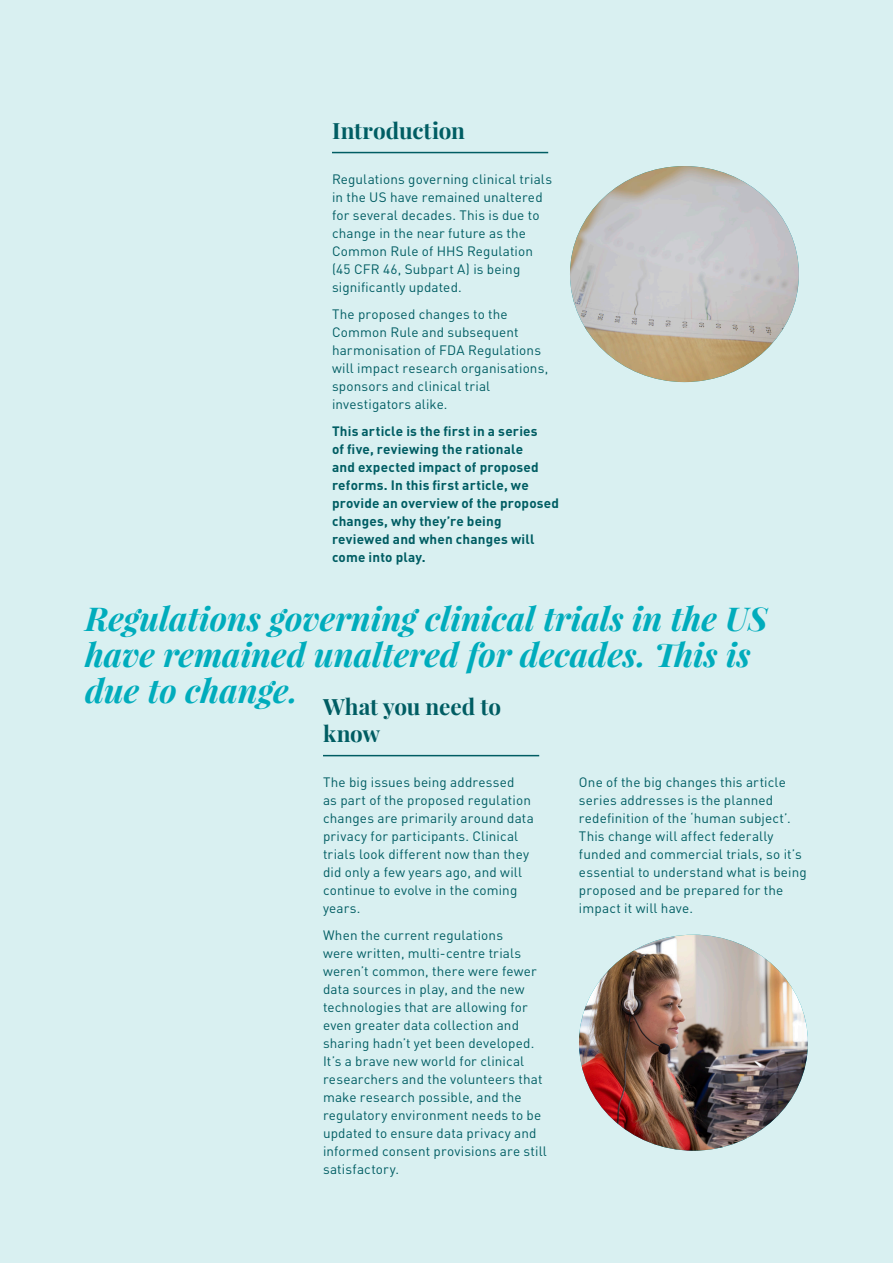
<style>
.page{position:relative;width:893px;height:1263px;background:#d9f0f1}
.page>*{position:absolute;margin:0;border:0;box-sizing:border-box;transform-origin:0 0}
.Pull-out_Quote{font:italic 700 33px/36px "Playfair Display";color:#00acbc}
.Small_Header{font:700 22.5px/27px "Playfair Display";color:#005d63}
.Body_Copy{font:13.5px/18px "DIN Pro";letter-spacing:.01em;color:#005d63}
.Body_Copy-2{font:700 13.5px/18px "DIN Pro";letter-spacing:.015em;color:#005d63}
</style>
<div class="page">
<hr style="left:332px;top:152px;width:216px;height:1px;background:#005d63">
<hr style="left:323px;top:755px;width:216px;height:1px;background:#005d63">
<img style="left:570px;top:166px;width:229px;height:216px">
<img style="left:579px;top:935px;width:229px;height:216px">
<p class="Small_Header" style="left:332px;top:117px;width:134px">Introduction</p>
<p class="Body_Copy" style="left:332px;top:170px;width:222px">Regulations governing clinical trials in the US have remained unaltered for several decades. This is due to change in the near future as the<br>Common Rule of HHS Regulation (45 CFR 46, Subpart A) is being significantly updated.</p>
<p class="Body_Copy" style="left:332px;top:305px;width:218px">The proposed changes to the<br>Common Rule and subsequent harmonisation of FDA Regulations will impact research organisations, sponsors and clinical trial investigators alike.</p>
<p class="Body_Copy-2" style="left:332px;top:422px;width:229px">This article is the first in a series<br>of five, reviewing the rationale<br>and expected impact of proposed reforms. In this first article, we provide an overview of the proposed changes, why they’re being reviewed and when changes will come into play.</p>
<p class="Pull-out_Quote" style="left:85px;top:599px;width:684px">Regulations governing clinical trials in the US have remained unaltered for decades. This is due to change.</p>
<p class="Small_Header" style="left:323px;top:693px;width:180px">What you need to know</p>
<p class="Body_Copy" style="left:323px;top:773px;width:212px">The big issues being addressed<br>as part of the proposed regulation changes are primarily around data privacy for participants. Clinical trials look different now than they did only a few years ago, and will continue to evolve in the coming years.</p>
<p class="Body_Copy" style="left:323px;top:926px;width:225px">When the current regulations<br>were written, multi-centre trials weren’t common, there were fewer data sources in play, and the new technologies that are allowing for even greater data collection and sharing hadn’t yet been developed.<br>It’s a brave new world for clinical researchers and the volunteers that make research possible, and the regulatory environment needs to be updated to ensure data privacy and informed consent provisions are still satisfactory.</p>
<p class="Body_Copy" style="left:579px;top:773px;width:229px">One of the big changes this article series addresses is the planned redefinition of the ‘human subject’.<br>This change will affect federally funded and commercial trials, so it’s essential to understand what is being proposed and be prepared for the impact it will have.</p>
</div>
